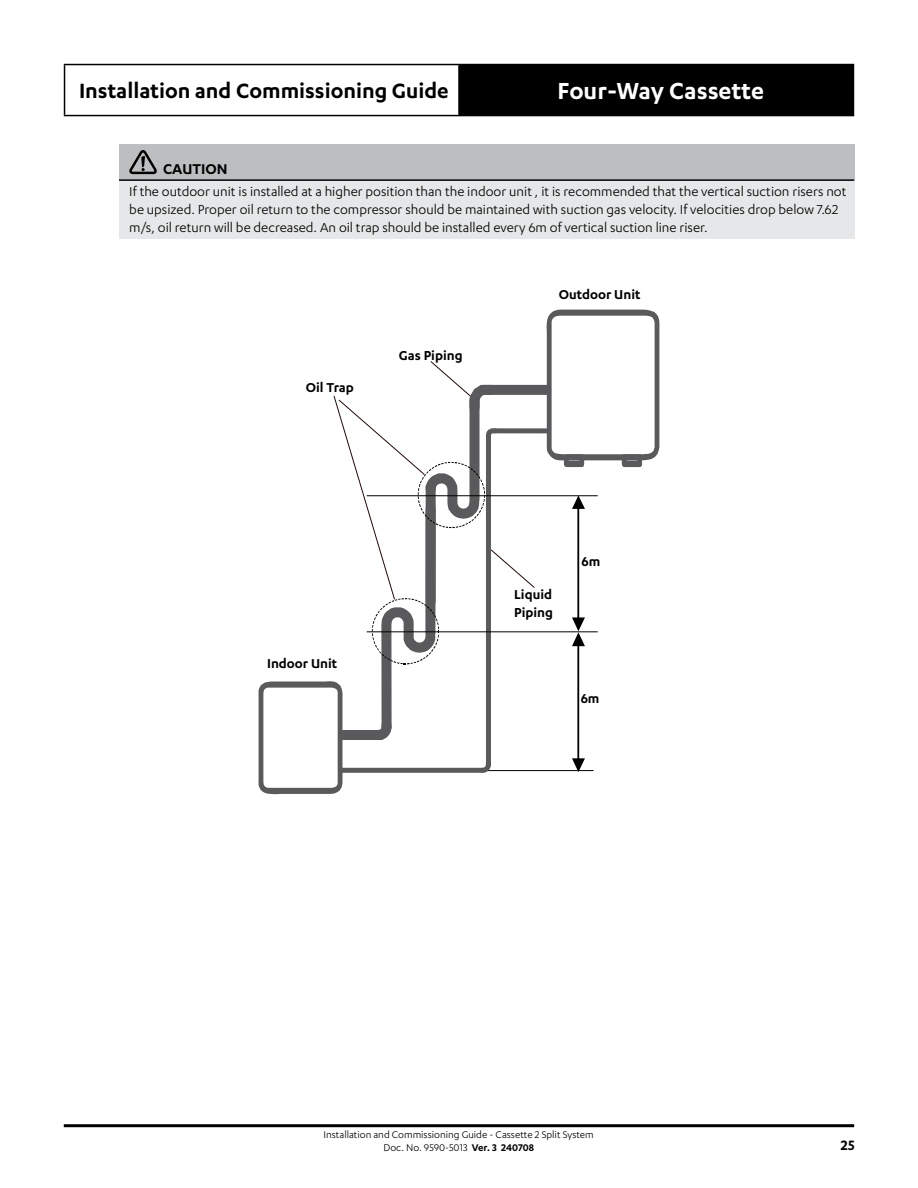
<style>
.page{position:relative;width:918px;height:1188px;background:#fff}
.page>*{position:absolute;margin:0;border:0;box-sizing:border-box;transform-origin:0 0}
.t1{font:600 27px "Karbon";color:#fff}
.t2{font:600 24px "Karbon";color:#000}
.t3{font:600 16.5px "Karbon";color:#000}
.t4{font:600 15.75px "Karbon";color:#000}
.t5{font:15px/18px "Karbon";color:#000}
.t6{font:600 15px/18px "Karbon";color:#000}
.t7{font:11.25px/13.5px "Karbon";color:#000;text-align:center}
.s1{font-weight:600}
</style>
<div class="page">
<hr style="left:64px;top:1124px;width:790px;height:3px;background:#000">
<div style="left:459px;top:65px;width:394px;height:51px;background:#000"></div>
<hr style="left:64px;top:64px;width:395px;height:1px;background:#000">
<hr style="left:64px;top:65px;width:1px;height:50px;background:#000">
<hr style="left:459px;top:64px;width:395px;height:1px;background:#000">
<hr style="left:458px;top:65px;width:2px;height:50px;background:#000">
<hr style="left:853px;top:65px;width:1px;height:50px;background:#000">
<hr style="left:64px;top:115px;width:395px;height:1px;background:#000">
<hr style="left:459px;top:115px;width:395px;height:1px;background:#000">
<div style="left:119px;top:144px;width:735px;height:36px;background:#bcbec0"></div>
<div style="left:119px;top:180px;width:735px;height:58px;background:#e6e7e8"></div>
<hr style="left:119px;top:179px;width:735px;height:2px;background:#000">
<svg style="left:129px;top:150px;width:28px;height:25px"></svg>
<svg style="left:547px;top:310px;width:112px;height:157px"></svg>
<hr style="left:413px;top:770px;width:180px;height:1px;background:#000">
<svg style="left:572px;top:496px;width:13px;height:276px"></svg>
<div style="left:483px;top:385px;width:63px;height:10px;background:#5a5a5c"></div>
<div style="left:495px;top:428px;width:52px;height:5px;background:#5a5a5c"></div>
<hr style="left:367px;top:495px;width:230px;height:1px;background:#000">
<hr style="left:367px;top:631px;width:230px;height:1px;background:#000">
<svg style="left:259px;top:361px;width:276px;height:434px"></svg>
<h2 class="t2" style="left:79px;top:77px;width:371px">Installation and Commissioning Guide</h2>
<h1 class="t1" style="left:558px;top:76px;width:208px">Four-Way Cassette</h1>
<p class="t3" style="left:163px;top:160px;width:66px">CAUTION</p>
<p class="t5" style="left:129px;top:182px;width:719px">If the outdoor unit is installed at a higher position than the indoor unit , it is recommended that the vertical suction risers not be upsized. Proper oil return to the compressor should be maintained with suction gas velocity. If velocities drop below 7.62 m/s, oil return will be decreased. An oil trap should be installed every 6m of vertical suction line riser.</p>
<p class="t6" style="left:306px;top:378px;width:49px">Oil Trap</p>
<p class="t6" style="left:399px;top:346px;width:65px">Gas Piping</p>
<p class="t6" style="left:559px;top:285px;width:83px">Outdoor Unit</p>
<p class="t6" style="left:267px;top:654px;width:72px">Indoor Unit</p>
<p class="t6" style="left:514px;top:585px;width:40px">Liquid<br>Piping</p>
<p class="t6" style="left:582px;top:552px;width:20px">6m</p>
<p class="t6" style="left:581px;top:689px;width:20px">6m</p>
<p class="t7" style="left:324px;top:1127px;width:272px">Installation and Commissioning Guide - Cassette 2 Split System<br>Doc. No. 9590-5013 <span class="s1">Ver. 3 240708</span></p>
<p class="t4" style="left:841px;top:1137px;width:15px">25</p>
</div>
